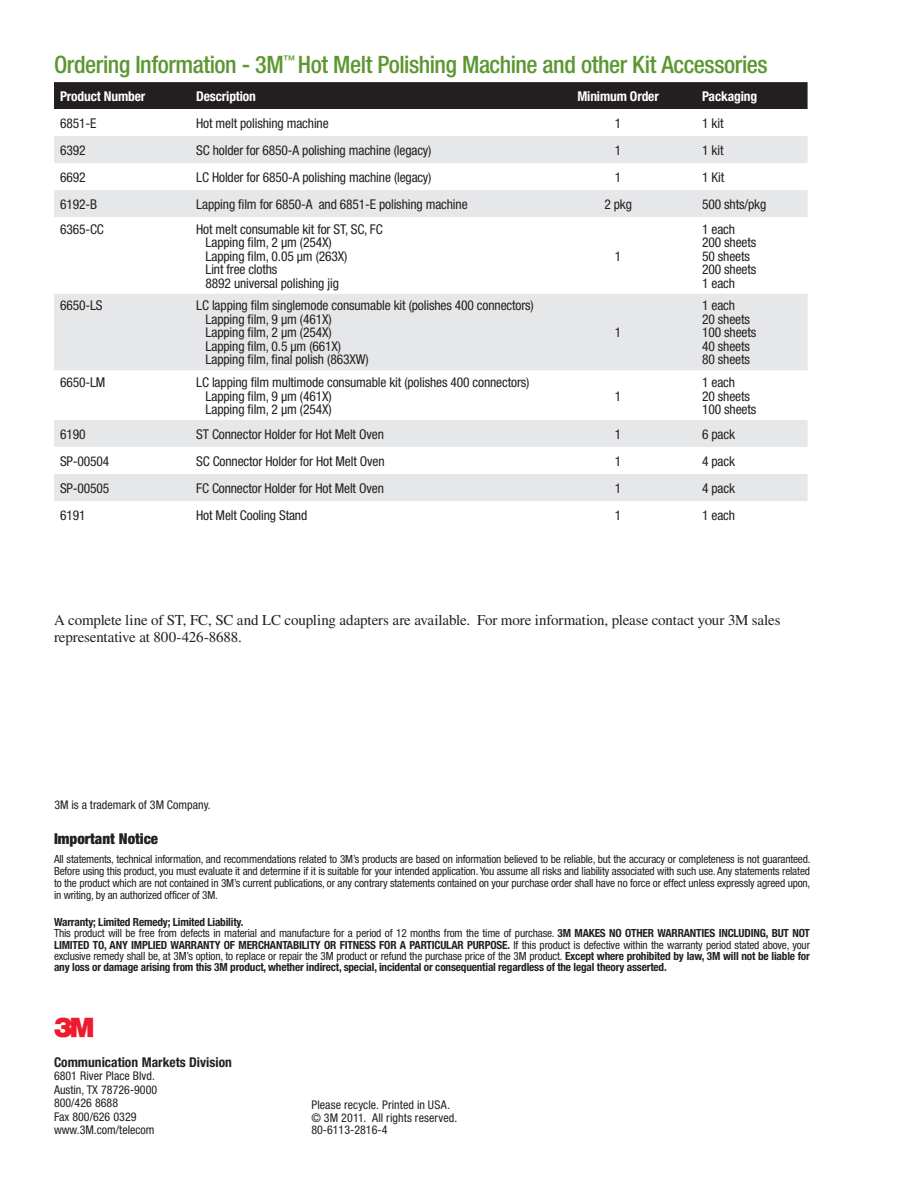
<style>
.page{position:relative;width:918px;height:1188px;background:#fff}
.page>*{position:absolute;margin:0;border:0;box-sizing:border-box;transform-origin:0 0}
.t1{font:27px "Logo 3 Mv 3 tt";color:#ee1a2e}
.t2{font:500 condensed 24px "Helvetica Neue";letter-spacing:-.02em;color:#5c9731}
.t3{font:15px/16.5px "Times";letter-spacing:-.01em;color:#231f20}
.t4{font:900 condensed 15px "Helvetica Neue";color:#231f20}
.t5{font:condensed 13.5px/13.5px "Helvetica Neue";letter-spacing:-.01em;color:#231f20}
.t6{font:700 condensed 13.5px "Helvetica Neue";letter-spacing:-.01em;color:#fff}
.t7{font:700 condensed 13.5px "Helvetica Neue";color:#231f20}
.t8{font:condensed 12px/13.5px "Helvetica Neue";color:#231f20}
.t9{font:700 condensed 11.25px/11.4px "Helvetica Neue";letter-spacing:-.015em;color:#231f20}
.t10{font:condensed 11.25px/12px "Helvetica Neue";letter-spacing:-.015em;color:#231f20;text-align:justify}
.s1{font-weight:400}
</style>
<div class="page">
<div style="left:54px;top:82px;width:754px;height:27px;background:#231f20"></div>
<svg style="left:54px;top:136px;width:754px;height:365px;fill:#e9e9eb"></svg>
<h2 class="t2" style="left:54px;top:50px;width:715px">Ordering Information - 3M<sup>™</sup> Hot Melt Polishing Machine and other Kit Accessories</h2>
<p class="t6" style="left:60px;top:88px;width:87px">Product Number</p>
<p class="t6" style="left:196px;top:88px;width:61px">Description</p>
<p class="t6" style="left:577px;top:88px;width:83px">Minimum Order</p>
<p class="t6" style="left:702px;top:88px;width:57px">Packaging</p>
<p class="t5" style="left:60px;top:116px;width:38px">6851-E</p>
<p class="t5" style="left:196px;top:116px;width:134px">Hot melt polishing machine</p>
<p class="t5" style="left:615px;top:116px;width:8px">1</p>
<p class="t5" style="left:702px;top:116px;width:23px">1 kit</p>
<p class="t5" style="left:60px;top:143px;width:27px">6392</p>
<p class="t5" style="left:196px;top:143px;width:237px">SC holder for 6850-A polishing machine (legacy)</p>
<p class="t5" style="left:615px;top:143px;width:8px">1</p>
<p class="t5" style="left:702px;top:143px;width:23px">1 kit</p>
<p class="t5" style="left:60px;top:170px;width:27px">6692</p>
<p class="t5" style="left:196px;top:170px;width:237px">LC Holder for 6850-A polishing machine (legacy)</p>
<p class="t5" style="left:615px;top:170px;width:8px">1</p>
<p class="t5" style="left:702px;top:170px;width:24px">1 Kit</p>
<p class="t5" style="left:60px;top:197px;width:39px">6192-B</p>
<p class="t5" style="left:196px;top:197px;width:273px">Lapping film for 6850-A and 6851-E polishing machine</p>
<p class="t5" style="left:604px;top:197px;width:29px">2 pkg</p>
<p class="t5" style="left:702px;top:197px;width:66px">500 shts/pkg</p>
<p class="t5" style="left:60px;top:222px;width:45px">6365-CC</p>
<p class="t5" style="left:206px;top:222px;width:179px;text-indent:-9px">Hot melt consumable kit for ST, SC, FC<br>Lapping film, 2 µm (254X)<br>Lapping film, 0.05 µm (263X)<br>Lint free cloths<br>8892 universal polishing jig</p>
<p class="t5" style="left:702px;top:222px;width:56px">1 each<br>200 sheets<br>50 sheets<br>200 sheets<br>1 each</p>
<p class="t5" style="left:615px;top:249px;width:8px">1</p>
<p class="t5" style="left:60px;top:299px;width:44px">6650-LS</p>
<p class="t5" style="left:206px;top:299px;width:330px;text-indent:-9px">LC lapping film singlemode consumable kit (polishes 400 connectors)<br>Lapping film, 9 µm (461X)<br>Lapping film, 2 µm (254X)<br>Lapping film, 0.5 µm (661X)<br>Lapping film, final polish (863XW)</p>
<p class="t5" style="left:60px;top:375px;width:47px">6650-LM</p>
<p class="t5" style="left:206px;top:375px;width:325px;text-indent:-9px">LC lapping film multimode consumable kit (polishes 400 connectors)<br>Lapping film, 9 µm (461X)<br>Lapping film, 2 µm (254X)</p>
<p class="t5" style="left:615px;top:326px;width:8px">1</p>
<p class="t5" style="left:615px;top:389px;width:8px">1</p>
<p class="t5" style="left:702px;top:299px;width:56px">1 each<br>20 sheets<br>100 sheets<br>40 sheets<br>80 sheets</p>
<p class="t5" style="left:702px;top:375px;width:56px">1 each<br>20 sheets<br>100 sheets</p>
<p class="t5" style="left:60px;top:427px;width:27px">6190</p>
<p class="t5" style="left:196px;top:427px;width:189px">ST Connector Holder for Hot Melt Oven</p>
<p class="t5" style="left:615px;top:427px;width:8px">1</p>
<p class="t5" style="left:702px;top:427px;width:35px">6 pack</p>
<p class="t5" style="left:60px;top:454px;width:51px">SP-00504</p>
<p class="t5" style="left:196px;top:454px;width:190px">SC Connector Holder for Hot Melt Oven</p>
<p class="t5" style="left:615px;top:454px;width:8px">1</p>
<p class="t5" style="left:702px;top:454px;width:35px">4 pack</p>
<p class="t5" style="left:60px;top:481px;width:51px">SP-00505</p>
<p class="t5" style="left:196px;top:481px;width:189px">FC Connector Holder for Hot Melt Oven</p>
<p class="t5" style="left:615px;top:481px;width:8px">1</p>
<p class="t5" style="left:702px;top:481px;width:35px">4 pack</p>
<p class="t5" style="left:60px;top:508px;width:27px">6191</p>
<p class="t5" style="left:196px;top:508px;width:113px">Hot Melt Cooling Stand</p>
<p class="t5" style="left:615px;top:508px;width:8px">1</p>
<p class="t5" style="left:702px;top:508px;width:35px">1 each</p>
<p class="t3" style="left:54px;top:612px;width:728px">A complete line of ST, FC, SC and LC coupling adapters are available. For more information, please contact your 3M sales representative at 800-426-8688.</p>
<p class="t8" style="left:54px;top:797px;width:158px">3M is a trademark of 3M Company.</p>
<p class="t4" style="left:54px;top:830px;width:106px">Important Notice</p>
<p class="t10" style="left:54px;top:853px;width:758px">All statements, technical information, and recommendations related to 3M’s products are based on information believed to be reliable, but the accuracy or completeness is not guaranteed.<br>Before using this product, you must evaluate it and determine if it is suitable for your intended application. You assume all risks and liability associated with such use. Any statements related to the product which are not contained in 3M’s current publications, or any contrary statements contained on your purchase order shall have no force or effect unless expressly agreed upon, in writing, by an authorized officer of 3M.</p>
<p class="t9" style="left:54px;top:916px;width:758px">Warranty; Limited Remedy; Limited Liability.<br><span class="s1">This product will be free from defects in material and manufacture for a period of 12 months from the time of purchase.</span> 3M MAKES NO OTHER WARRANTIES INCLUDING, BUT NOT LIMITED TO, ANY IMPLIED WARRANTY OF MERCHANTABILITY OR FITNESS FOR A PARTICULAR PURPOSE. <span class="s1">If this product is defective within the warranty period stated above, your exclusive remedy shall be, at 3M’s option, to replace or repair the 3M product or refund the purchase price of the 3M product.</span> Except where prohibited by law, 3M will not be liable for any loss or damage arising from this 3M product, whether indirect, special, incidental or consequential regardless of the legal theory asserted.</p>
<h1 class="t1" style="left:54px;top:1012px;width:41px">3</h1>
<p class="t7" style="left:54px;top:1054px;width:179px">Communication Markets Division</p>
<p class="t8" style="left:54px;top:1069px;width:105px">6801 River Place Blvd.<br>Austin, TX 78726-9000<br>800/426 8688<br>Fax 800/626 0329 www.3M.com/telecom</p>
<p class="t8" style="left:311px;top:1097px;width:147px">Please recycle. Printed in USA. © 3M 2011. All rights reserved.</p>
<p class="t8" style="left:311px;top:1123px;width:78px">80-6113-2816-4</p>
</div>
